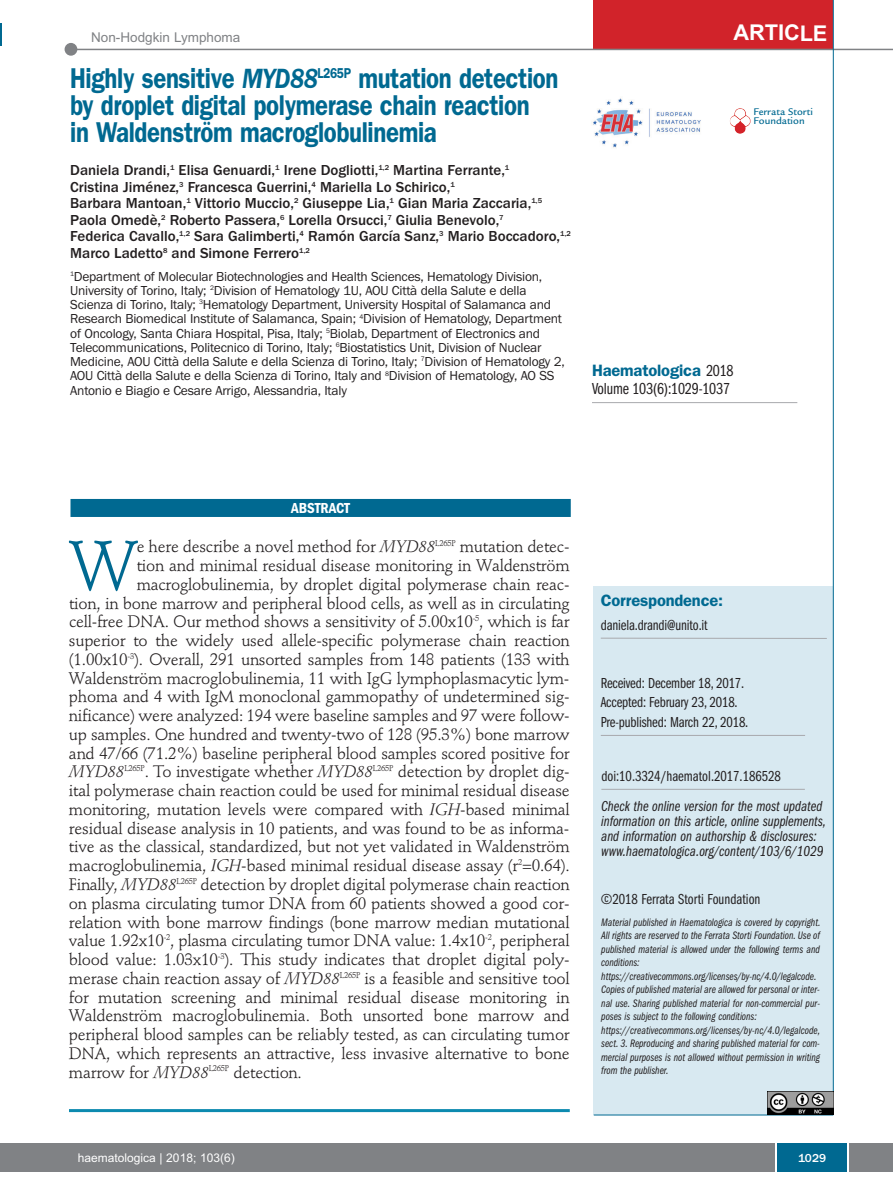
<style>
.page{position:relative;width:893px;height:1191px;background:#fff}
.page>*{position:absolute;margin:0;border:0;box-sizing:border-box;transform-origin:0 0}
.t1{font:68.85px "Stempel Schneidler";color:#006991}
.t2{font:600 28.8px/27px "Franklin Gothic";letter-spacing:-.015em;color:#006991;scale:.83 1}
.t3{font:700 21.75px "Arial";letter-spacing:-.01em;color:#fff}
.t4{font:16.5px "Stempel Schneidler";letter-spacing:-.015em;color:#231f20}
.t5{font:600 16.5px "Franklin Gothic";letter-spacing:-.01em;color:#006991}
.t6{font:16.5px "Franklin Gothic Book Cmpr";letter-spacing:-.01em;color:#231f20}
.t7{font:500 15px/16.5px "Franklin Gothic";color:#231f20}
.t8{font:15px/19.5px "Franklin Gothic Book Cmpr";letter-spacing:-.01em;color:#231f20}
.t9{font:15px/15px "Franklin Gothic Book Cmpr Ital";color:#231f20}
.t10{font:600 condensed 15px "Franklin Gothic";letter-spacing:-.005em;color:#fff}
.t11{font:13.5px/14.2px "Franklin Gothic";letter-spacing:-.015em;color:#231f20}
.t12{font:13.5px "Arial";color:#808285}
.t13{font:12px "Arial";color:#fff}
.t14{font:500 12px "Franklin Gothic";color:#fff}
.t15{font:11.25px/13.5px "Franklin Gothic Book Cmpr Ital";color:#231f20}
.t16{font:500 10.5px/9px "Legacy Sans";color:#006991}
.s1{font-style:italic}
.s2{font-family:"Franklin Gothic Book Cmpr";font-weight:400;color:#231f20}
</style>
<div class="page">
<div style="left:1px;top:1143px;width:892px;height:28px;background:#808285"></div>
<div style="left:777px;top:1143px;width:70px;height:28px;background:#006991"></div>
<hr style="left:775px;top:1143px;width:2px;height:28px;background:#fff">
<hr style="left:847px;top:1143px;width:2px;height:28px;background:#fff">
<div style="left:594px;top:586px;width:239px;height:529px;background:#d8e9f1"></div>
<hr style="left:601px;top:735px;width:204px;height:1px;background:#a8a9ad">
<hr style="left:601px;top:638px;width:226px;height:1px;background:#a8a9ad">
<hr style="left:594px;top:1114px;width:239px;height:1px;background:#006991">
<img style="left:730px;top:108px;width:20px;height:26px">
<img style="left:591px;top:98px;width:110px;height:50px">
<hr style="left:592px;top:402px;width:205px;height:1px;background:#a8a9ad">
<div style="left:594px;top:0;width:239px;height:50px;background:#d1232a"></div>
<hr style="left:70px;top:49px;width:823px;height:1px;background:#808285">
<div style="left:65px;top:43px;width:12px;height:13px;background:#808285;border-radius:50%"></div>
<hr style="left:601px;top:789px;width:204px;height:1px;background:#a8a9ad">
<hr style="left:833px;top:0;width:1px;height:1114px;background:#006991">
<img style="left:768px;top:1091px;width:65px;height:23px">
<hr style="left:0;top:23px;width:2px;height:22px;background:#006991">
<svg style="left:0;top:1143px;width:1px;height:28px"></svg>
<hr style="left:69px;top:1109px;width:501px;height:3px;background:#0d8aaf">
<div style="left:70px;top:499px;width:501px;height:18px;background:#006991"></div>
<p class="t12" style="left:91px;top:30px;width:151px">Non-Hodgkin Lymphoma</p>
<h3 class="t3" style="left:734px;top:20px;width:95px">ARTICLE</h3>
<h2 class="t2" style="left:70px;top:67px;width:590px">Highly sensitive <span class="s1">MYD88</span><sup>L265P</sup> mutation detection by droplet digital polymerase chain reaction<br>in Waldenström macroglobulinemia</h2>
<p class="t7" style="left:70px;top:162px;width:502px">Daniela Drandi,<sup>1</sup> Elisa Genuardi,<sup>1</sup> Irene Dogliotti,<sup>1,2</sup> Martina Ferrante,<sup>1<br></sup>Cristina Jiménez,<sup>3</sup> Francesca Guerrini,<sup>4</sup> Mariella Lo Schirico,<sup>1<br></sup>Barbara Mantoan,<sup>1</sup> Vittorio Muccio,<sup>2</sup> Giuseppe Lia,<sup>1</sup> Gian Maria Zaccaria,<sup>1,5<br></sup>Paola Omedè,<sup>2</sup> Roberto Passera,<sup>6</sup> Lorella Orsucci,<sup>7</sup> Giulia Benevolo,<sup>7<br></sup>Federica Cavallo,<sup>1,2</sup> Sara Galimberti,<sup>4</sup> Ramón García Sanz,<sup>3</sup> Mario Boccadoro,<sup>1,2<br></sup>Marco Ladetto<sup>8</sup> and Simone Ferrero<sup>1,2</sup></p>
<p class="t11" style="left:70px;top:269px;width:496px"><sup>1</sup>Department of Molecular Biotechnologies and Health Sciences, Hematology Division, University of Torino, Italy; <sup>2</sup>Division of Hematology 1U, AOU Città della Salute e della Scienza di Torino, Italy; <sup>3</sup>Hematology Department, University Hospital of Salamanca and Research Biomedical Institute of Salamanca, Spain; <sup>4</sup>Division of Hematology, Department of Oncology, Santa Chiara Hospital, Pisa, Italy; <sup>5</sup>Biolab, Department of Electronics and Telecommunications, Politecnico di Torino, Italy; <sup>6</sup>Biostatistics Unit, Division of Nuclear Medicine, AOU Città della Salute e della Scienza di Torino, Italy; <sup>7</sup>Division of Hematology 2, AOU Città della Salute e della Scienza di Torino, Italy and <sup>8</sup>Division of Hematology, AO SS Antonio e Biagio e Cesare Arrigo, Alessandria, Italy</p>
<p class="t16" style="left:754px;top:108px;width:61px">Ferrata Storti<br>Foundation</p>
<p class="t5" style="left:592px;top:364px;width:143px">Haematologica <span class="s2">2018</span></p>
<p class="t6" style="left:592px;top:383px;width:140px">Volume 103(6):1029-1037</p>
<p class="t10" style="left:291px;top:503px;width:60px">ABSTRACT</p>
<h1 class="t1" style="left:69px;top:538px;width:70px">W</h1>
<p class="t4" style="left:137px;top:540px;width:434px">e here describe a novel method for <span class="s1">MYD88</span><sup>L265P</sup> mutation detec-</p>
<p class="t4" style="left:137px;top:558px;width:435px">tion and minimal residual disease monitoring in Waldenström</p>
<p class="t4" style="left:137px;top:577px;width:434px">macroglobulinemia, by droplet digital polymerase chain reac-</p>
<p class="t4" style="left:69px;top:596px;width:502px">tion, in bone marrow and peripheral blood cells, as well as in circulating</p>
<p class="t4" style="left:69px;top:615px;width:502px">cell-free DNA. Our method shows a sensitivity of 5.00x10<sup>-5</sup>, which is far</p>
<p class="t4" style="left:69px;top:633px;width:502px">superior to the widely used allele-specific polymerase chain reaction</p>
<p class="t4" style="left:69px;top:652px;width:502px">(1.00x10<sup>-3</sup>). Overall, 291 unsorted samples from 148 patients (133 with</p>
<p class="t4" style="left:69px;top:671px;width:502px">Waldenström macroglobulinemia, 11 with IgG lymphoplasmacytic lym-</p>
<p class="t4" style="left:69px;top:690px;width:502px">phoma and 4 with IgM monoclonal gammopathy of undetermined sig-</p>
<p class="t4" style="left:69px;top:708px;width:502px">nificance) were analyzed: 194 were baseline samples and 97 were follow-</p>
<p class="t4" style="left:69px;top:727px;width:502px">up samples. One hundred and twenty-two of 128 (95.3%) bone marrow</p>
<p class="t4" style="left:69px;top:746px;width:502px">and 47/66 (71.2%) baseline peripheral blood samples scored positive for</p>
<p class="t4" style="left:69px;top:765px;width:502px"><span class="s1">MYD88</span><sup>L265P</sup>. To investigate whether <span class="s1">MYD88</span><sup>L265P</sup> detection by droplet dig-</p>
<p class="t4" style="left:69px;top:783px;width:502px">ital polymerase chain reaction could be used for minimal residual disease</p>
<p class="t4" style="left:69px;top:802px;width:502px">monitoring, mutation levels were compared with <span class="s1">IGH</span>-based minimal</p>
<p class="t4" style="left:69px;top:821px;width:502px">residual disease analysis in 10 patients, and was found to be as informa-</p>
<p class="t4" style="left:69px;top:840px;width:502px">tive as the classical, standardized, but not yet validated in Waldenström</p>
<p class="t4" style="left:69px;top:858px;width:502px">macroglobulinemia, <span class="s1">IGH</span>-based minimal residual disease assay (r<sup>2</sup>=0.64).</p>
<p class="t4" style="left:69px;top:877px;width:502px">Finally, <span class="s1">MYD88</span><sup>L265P</sup> detection by droplet digital polymerase chain reaction</p>
<p class="t4" style="left:69px;top:896px;width:502px">on plasma circulating tumor DNA from 60 patients showed a good cor-</p>
<p class="t4" style="left:69px;top:915px;width:502px">relation with bone marrow findings (bone marrow median mutational</p>
<p class="t4" style="left:69px;top:933px;width:502px">value 1.92x10<sup>-2</sup>, plasma circulating tumor DNA value: 1.4x10<sup>-2</sup>, peripheral</p>
<p class="t4" style="left:69px;top:952px;width:502px">blood value: 1.03x10<sup>-3</sup>). This study indicates that droplet digital poly-</p>
<p class="t4" style="left:69px;top:971px;width:502px">merase chain reaction assay of <span class="s1">MYD88</span><sup>L265P</sup> is a feasible and sensitive tool</p>
<p class="t4" style="left:69px;top:990px;width:502px">for mutation screening and minimal residual disease monitoring in</p>
<p class="t4" style="left:69px;top:1008px;width:502px">Waldenström macroglobulinemia. Both unsorted bone marrow and</p>
<p class="t4" style="left:69px;top:1027px;width:502px">peripheral blood samples can be reliably tested, as can circulating tumor</p>
<p class="t4" style="left:69px;top:1046px;width:502px">DNA, which represents an attractive, less invasive alternative to bone</p>
<p class="t4" style="left:69px;top:1065px;width:234px">marrow for <span class="s1">MYD88</span><sup>L265P</sup> detection.</p>
<p class="t5" style="left:601px;top:595px;width:124px">Correspondence:</p>
<p class="t8" style="left:601px;top:616px;width:109px">daniela.drandi@unito.it</p>
<p class="t8" style="left:601px;top:674px;width:149px">Received: December 18, 2017.<br>Accepted: February 23, 2018.<br>Pre-published: March 22, 2018.</p>
<p class="t8" style="left:601px;top:767px;width:181px">doi:10.3324/haematol.2017.186528</p>
<p class="t9" style="left:601px;top:800px;width:226px">Check the online version for the most updated information on this article, online supplements, and information on authorship &amp; disclosures: www.haematologica.org/content/103/6/1029</p>
<p class="t8" style="left:601px;top:890px;width:161px">©2018 Ferrata Storti Foundation</p>
<p class="t15" style="left:601px;top:916px;width:221px">Material published in Haematologica is covered by copyright.<br>All rights are reserved to the Ferrata Storti Foundation. Use of published material is allowed under the following terms and conditions: https://creativecommons.org/licenses/by-nc/4.0/legalcode.<br>Copies of published material are allowed for personal or inter&shy;nal use. Sharing published material for non-commercial pur&shy;poses is subject to the following conditions: https://creativecommons.org/licenses/by-nc/4.0/legalcode, sect. 3. Reproducing and sharing published material for com&shy;mercial purposes is not allowed without permission in writing from the publisher.</p>
<p class="t13" style="left:78px;top:1150px;width:158px">haematologica | 2018; 103(6)</p>
<p class="t14" style="left:798px;top:1150px;width:30px">1029</p>
</div>
